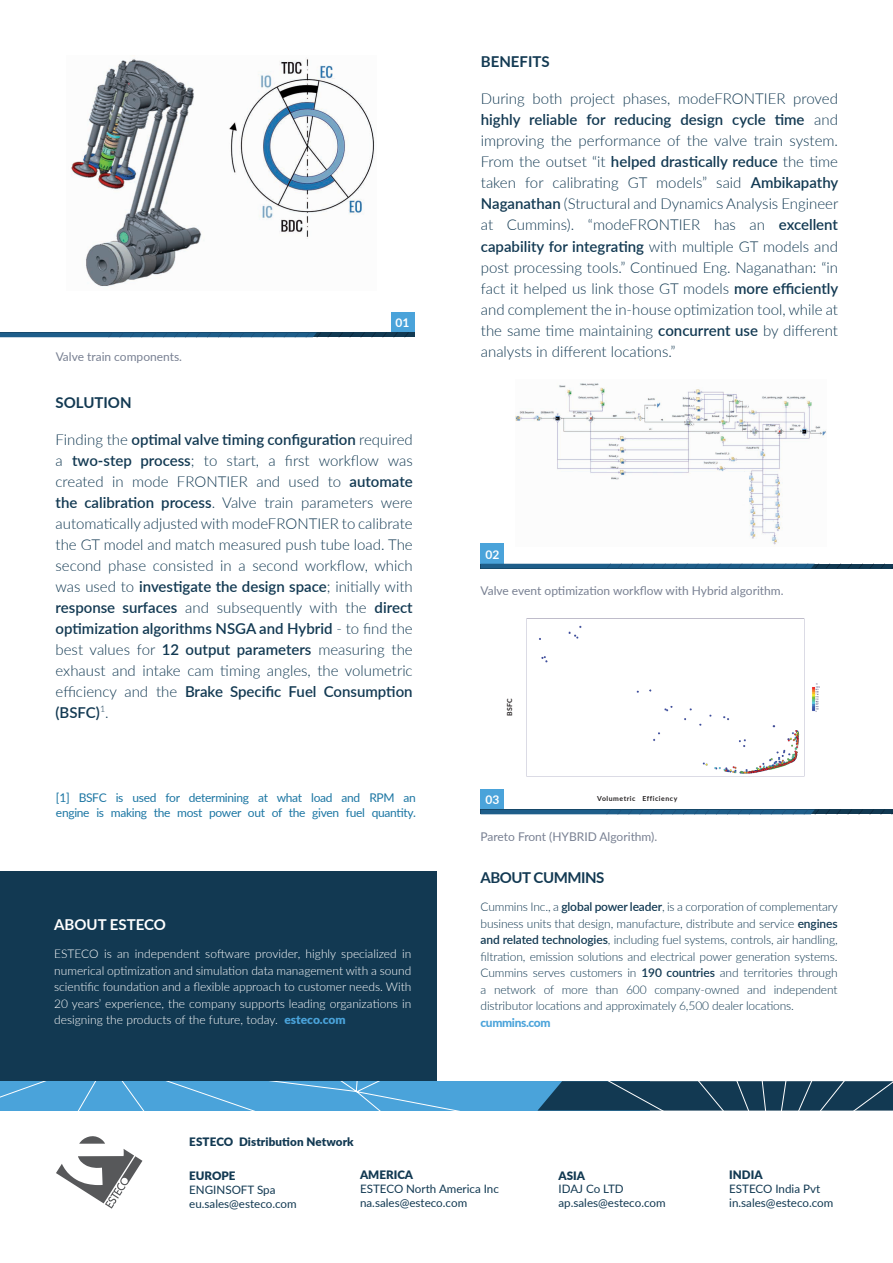
<style>
.page{position:relative;width:893px;height:1263px;background:#fff}
.page>*{position:absolute;margin:0;border:0;box-sizing:border-box;transform-origin:0 0}
.t1{font:300 15px/21px "Lato";color:#123952;text-align:justify}
.t2{font:700 15px "Lato";color:#123952}
.t3{font:700 15px "Lato";letter-spacing:-.03em;color:#123952}
.t4{font:700 15px "Lato";color:#fff}
.t5{font:300 12px/16.5px "Lato";letter-spacing:-.01em;color:#123952;text-align:justify}
.t6{font:300 12px/16.5px "Lato";color:#fff;text-align:justify}
.t7{font:12px "Lato";color:#788092}
.t8{font:12px "Lato";letter-spacing:-.025em;color:#1c76a3}
.t9{font:800 12px "Lato";letter-spacing:-.03em;color:#4aa3da}
.t10{font:700 12px "Lato";color:#fff}
.t11{font:11.55px "Lato";color:#123952}
.t12{font:900 11.55px "Lato";color:#123952}
.t13{font:700 6.9px "Lato";letter-spacing:.075em;color:#231f20}
.s1{font-weight:600}
.s2{font-weight:900;color:#4aa3da}
</style>
<div class="page">
<div style="left:0;top:871px;width:436px;height:210px;background:#123952"></div>
<div style="left:391px;top:312px;width:23px;height:21px;background:#4aa3da"></div>
<div style="left:0;top:332px;width:414px;height:5px;background:#113952"></div>
<svg style="left:0;top:332px;width:321px;height:5px;background:#1c5882"></svg>
<div style="left:480px;top:543px;width:24px;height:21px;background:#4aa3da"></div>
<svg style="left:480px;top:564px;width:413px;height:4px;background:#1b557d"></svg>
<div style="left:480px;top:789px;width:24px;height:21px;background:#4aa3da"></div>
<svg style="left:480px;top:809px;width:413px;height:5px;background:#195278"></svg>
<svg style="left:56px;top:1136px;width:86px;height:72px"></svg>
<svg style="left:0;top:1081px;width:893px;height:29px;background:#3b7ea8"></svg>
<img style="left:71px;top:58px;width:304px;height:229px">
<img style="left:516px;top:383px;width:311px;height:162px">
<img style="left:526px;top:619px;width:294px;height:158px">
<p class="t7" style="left:56px;top:348px;width:128px">Valve train components.</p>
<p class="t10" style="left:396px;top:314px;width:15px">01</p>
<p class="t2" style="left:56px;top:391px;width:78px">SOLUTION</p>
<p class="t1" style="left:56px;top:429px;width:359px">Finding the <span class="s1">optimal valve timing configuration</span> required a <span class="s1">two-step process</span>; to start, a first workflow was created in mode FRONTIER and used to <span class="s1">automate the calibration process</span>. Valve train parameters were automatically adjusted with modeFRONTIER to calibrate the GT model and match measured push tube load. The second phase consisted in a second workflow, which was used to <span class="s1">investigate the design space</span>; initially with <span class="s1">response surfaces</span> and subsequently with the <span class="s1">direct optimization algorithms NSGA and Hybrid</span> - to find the best values for <span class="s1">12 output parameters</span> measuring the exhaust and intake cam timing angles, the volumetric efficiency and the <span class="s1">Brake Specific Fuel Consumption (BSFC)</span><sup>1</sup>.</p>
<p class="t2" style="left:481px;top:50px;width:70px">BENEFITS</p>
<p class="t1" style="left:481px;top:88px;width:359px">During both project phases, modeFRONTIER proved <span class="s1">highly reliable for reducing design cycle time</span> and improving the performance of the valve train system.<br>From the outset “it <span class="s1">helped drastically reduce</span> the time taken for calibrating GT models” said <span class="s1">Ambikapathy Naganathan</span> (Structural and Dynamics Analysis Engineer at Cummins). “modeFRONTIER has an <span class="s1">excellent capability for integrating</span> with multiple GT models and post processing tools.” Continued Eng. Naganathan: “in fact it helped us link those GT models <span class="s1">more efficiently </span>and complement the in-house optimization tool, while at the same time maintaining <span class="s1">concurrent use</span> by different analysts in different locations.”</p>
<p class="t10" style="left:485px;top:545px;width:15px">02</p>
<p class="t7" style="left:480px;top:582px;width:305px">Valve event optimization workflow with Hybrid algorithm.</p>
<p class="t13" style="left:504px;top:716px;width:20px;rotate:-90deg">BSFC</p>
<p class="t8" style="left:56px;top:789px;width:361px">[1] BSFC is used for determining at what load and RPM an</p>
<p class="t13" style="left:597px;top:794px;width:82px">Volumetric Efficiency</p>
<p class="t8" style="left:56px;top:804px;width:361px">engine is making the most power out of the given fuel quantity.</p>
<p class="t10" style="left:485px;top:791px;width:15px">03</p>
<p class="t4" style="left:54px;top:913px;width:113px">ABOUT ESTECO</p>
<p class="t6" style="left:54px;top:945px;width:359px">ESTECO is an independent software provider, highly specialized in numerical optimization and simulation data management with a sound scientific foundation and a flexible approach to customer needs. With 20 years’ experience, the company supports leading organizations in designing the products of the future, today. <span class="s2">esteco.com</span></p>
<p class="t12" style="left:189px;top:1133px;width:166px">ESTECO Distribution Network</p>
<p class="t7" style="left:480px;top:828px;width:178px">Pareto Front (HYBRID Algorithm).</p>
<p class="t3" style="left:480px;top:866px;width:125px">ABOUT CUMMINS</p>
<p class="t5" style="left:480px;top:898px;width:359px">Cummins Inc., a <span class="s1">global power leader</span>, is a corporation of complementary business units that design, manufacture, distribute and service <span class="s1">engines and related technologies</span>, including fuel systems, controls, air handling, filtration, emission solutions and electrical power generation systems.<br>Cummins serves customers in <span class="s1">190 countries</span> and territories through a network of more than 600 company-owned and independent distributor locations and approximately 6,500 dealer locations.</p>
<p class="t9" style="left:480px;top:1013px;width:72px">cummins.com</p>
<p class="t12" style="left:189px;top:1167px;width:48px">EUROPE</p>
<p class="t11" style="left:189px;top:1181px;width:88px">ENGINSOFT Spa</p>
<p class="t11" style="left:189px;top:1195px;width:109px">eu.sales@esteco.com</p>
<p class="t12" style="left:360px;top:1166px;width:55px">AMERICA</p>
<p class="t11" style="left:360px;top:1180px;width:140px">ESTECO North America Inc</p>
<p class="t11" style="left:360px;top:1194px;width:109px">na.sales@esteco.com</p>
<p class="t12" style="left:558px;top:1166px;width:28px">ASIA</p>
<p class="t11" style="left:558px;top:1181px;width:67px">IDAJ Co LTD</p>
<p class="t11" style="left:558px;top:1195px;width:109px">ap.sales@esteco.com</p>
<p class="t12" style="left:729px;top:1166px;width:35px">INDIA</p>
<p class="t11" style="left:729px;top:1180px;width:93px">ESTECO India Pvt</p>
<p class="t11" style="left:729px;top:1194px;width:106px">in.sales@esteco.com</p>
</div>
